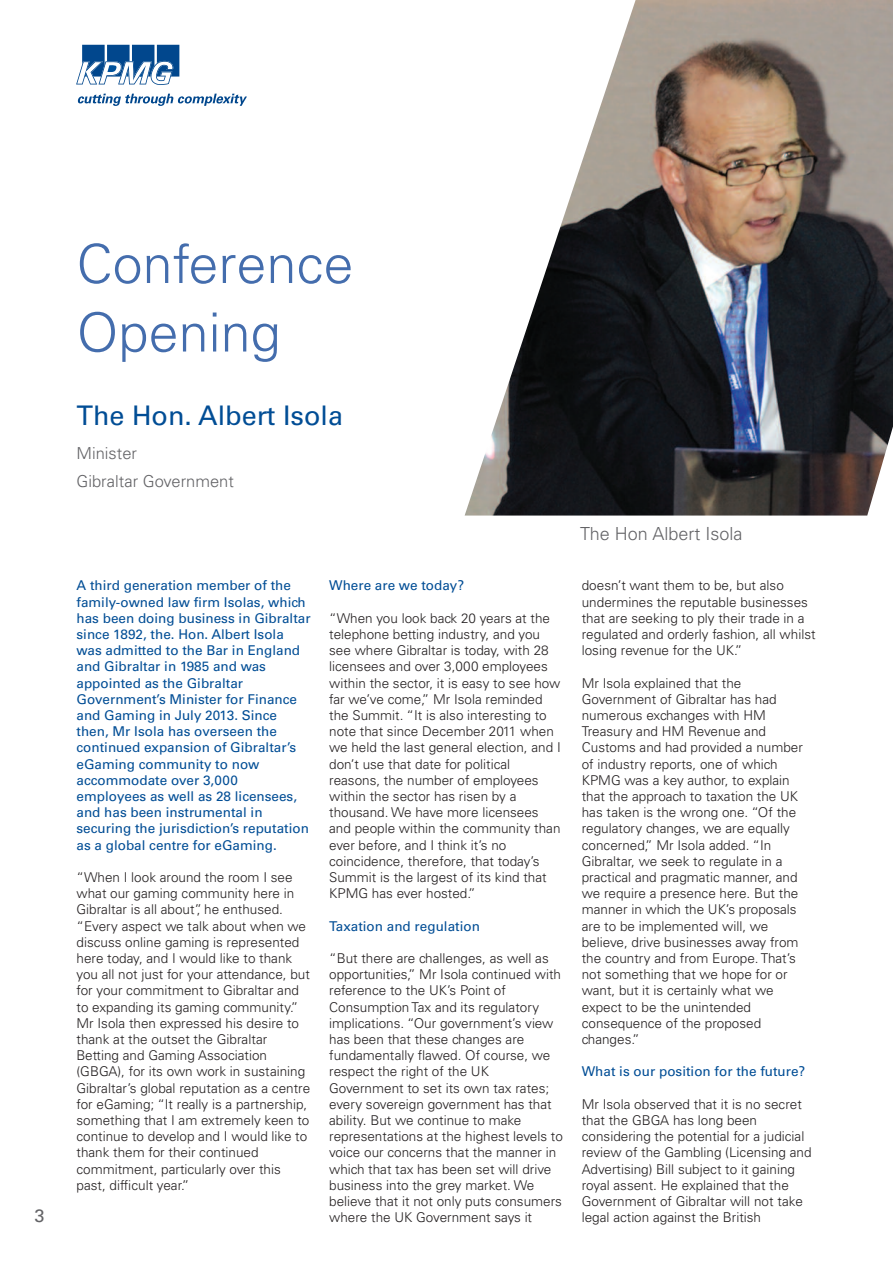
<style>
.page{position:relative;width:893px;height:1263px;background:#fff}
.page>*{position:absolute;margin:0;border:0;box-sizing:border-box;transform-origin:0 0}
.t1{font:300 54px/68.6px "Univers LT Std";color:#446dad}
.t2{font:27px "Univers LT Std";color:#014d95}
.t3{font:300 18px "Univers LT Std";color:#636366}
.t4{font:18px "Univers LT Std";color:#636366}
.t5{font:300 16.5px/28.3px "Univers LT Std";color:#636366}
.t6{font:300 13.5px/16.2px "Univers LT Std";color:#231f20}
.t7{font:13.5px/16.2px "Univers LT Std";color:#014d95}
</style>
<div class="page">
<svg style="left:78px;top:94px;width:169px;height:12px"></svg>
<svg style="left:76px;top:45px;width:103px;height:40px"></svg>
<img style="left:465px;top:0;width:428px;height:515px">
<h3 class="t4" style="left:34px;top:1209px;width:12px">3</h3>
<h1 class="t1" style="left:77px;top:234px;width:278px">Conference<br>Opening</h1>
<h2 class="t2" style="left:77px;top:406px;width:268px">The Hon. Albert Isola</h2>
<p class="t5" style="left:77px;top:440px;width:159px">Minister<br>Gibraltar Government</p>
<p class="t7" style="left:77px;top:579px;width:236px">A third generation member of the family-owned law firm Isolas, which has been doing business in Gibraltar since 1892, the. Hon. Albert Isola was admitted to the Bar in England and Gibraltar in 1985 and was appointed as the Gibraltar<br>Government’s Minister for Finance and Gaming in July 2013. Since then, Mr Isola has overseen the continued expansion of Gibraltar’s eGaming community to now accommodate over 3,000 employees as well as 28 licensees, and has been instrumental in securing the jurisdiction’s reputation as a global centre for eGaming.</p>
<p class="t6" style="left:77px;top:870px;width:235px">“When I look around the room I see what our gaming community here in Gibraltar is all about”, he enthused. “Every aspect we talk about when we discuss online gaming is represented here today, and I would like to thank you all not just for your attendance, but for your commitment to Gibraltar and to expanding its gaming community.” Mr Isola then expressed his desire to thank at the outset the Gibraltar Betting and Gaming Association (GBGA), for its own work in sustaining Gibraltar’s global reputation as a centre for eGaming; “It really is a partnership, something that I am extremely keen to continue to develop and I would like to thank them for their continued commitment, particularly over this past, difficult year.”</p>
<p class="t7" style="left:329px;top:579px;width:137px">Where are we today?</p>
<p class="t6" style="left:329px;top:611px;width:233px">“When you look back 20 years at the telephone betting industry, and you see where Gibraltar is today, with 28 licensees and over 3,000 employees within the sector, it is easy to see how far we’ve come,” Mr Isola reminded the Summit. “It is also interesting to note that since December 2011 when we held the last general election, and I don’t use that date for political reasons, the number of employees within the sector has risen by a thousand. We have more licensees and people within the community than ever before, and I think it’s no coincidence, therefore, that today’s Summit is the largest of its kind that KPMG has ever hosted.”</p>
<p class="t7" style="left:329px;top:919px;width:152px">Taxation and regulation</p>
<p class="t6" style="left:329px;top:951px;width:235px">“But there are challenges, as well as opportunities,” Mr Isola continued with reference to the UK’s Point of Consumption Tax and its regulatory implications. “Our government’s view has been that these changes are fundamentally flawed. Of course, we respect the right of the UK Government to set its own tax rates; every sovereign government has that ability. But we continue to make representations at the highest levels to voice our concerns that the manner in which that tax has been set will drive business into the grey market. We believe that it not only puts consumers where the UK Government says it</p>
<h3 class="t3" style="left:580px;top:527px;width:164px">The Hon Albert Isola</h3>
<p class="t6" style="left:582px;top:579px;width:235px">doesn’t want them to be, but also undermines the reputable businesses that are seeking to ply their trade in a regulated and orderly fashion, all whilst losing revenue for the UK.”</p>
<p class="t6" style="left:582px;top:676px;width:223px">Mr Isola explained that the<br>Government of Gibraltar has had numerous exchanges with HM<br>Treasury and HM Revenue and<br>Customs and had provided a number of industry reports, one of which<br>KPMG was a key author, to explain that the approach to taxation the UK has taken is the wrong one. “Of the regulatory changes, we are equally concerned,” Mr Isola added. “In<br>Gibraltar, we seek to regulate in a practical and pragmatic manner, and we require a presence here. But the manner in which the UK’s proposals are to be implemented will, we believe, drive businesses away from the country and from Europe. That’s not something that we hope for or want, but it is certainly what we expect to be the unintended consequence of the proposed changes.”</p>
<p class="t7" style="left:582px;top:1065px;width:225px">What is our position for the future?</p>
<p class="t6" style="left:582px;top:1097px;width:231px">Mr Isola observed that it is no secret that the GBGA has long been considering the potential for a judicial review of the Gambling (Licensing and Advertising) Bill subject to it gaining royal assent. He explained that the Government of Gibraltar will not take legal action against the British</p>
</div>
